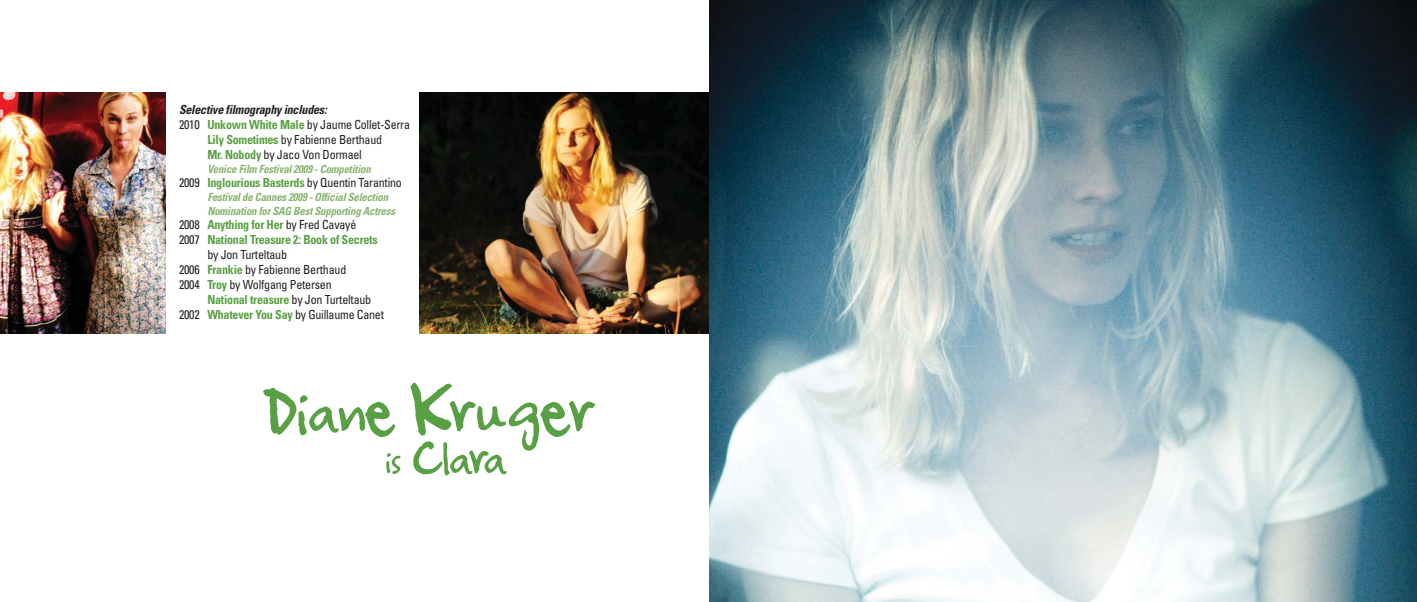
<style>
.page{position:relative;width:1417px;height:602px;background:#fff}
.page>*{position:absolute;margin:0;border:0;box-sizing:border-box;transform-origin:0 0}
.t1{font:condensed 12.5px "Univers";letter-spacing:-.02em;color:#231f20;scale:.96 1}
.t2{font:700 condensed 12.5px "Univers";letter-spacing:-.02em;color:#59a044;scale:.96 1}
.t3{font:italic 700 condensed 12.5px "Univers";letter-spacing:-.02em;color:#231f20;scale:.96 1}
.t4{font:italic 700 condensed 11.25px/13.5px "Univers";letter-spacing:-.02em;color:#8ab471;scale:.96 1}
.s1{font-weight:700;color:#59a044}
.s2{font-weight:400;color:#231f20}
</style>
<div class="page">
<img style="left:419px;top:92px;width:290px;height:241px">
<img style="left:709px;top:0;width:707px;height:601px">
<svg style="left:263px;top:387px;width:132px;height:50px"></svg>
<svg style="left:411px;top:382px;width:184px;height:93px"></svg>
<svg style="left:386px;top:453px;width:14px;height:20px"></svg>
<img style="left:0;top:92px;width:165px;height:241px">
<p class="t3" style="left:179px;top:104px;width:155px">Selective filmography includes:</p>
<p class="t1" style="left:179px;top:119px;width:242px">2010 <span class="s1">Unkown White Male</span> by Jaume Collet-Serra</p>
<p class="t1" style="left:207px;top:134px;width:183px"><span class="s1">Lily Sometimes</span> by Fabienne Berthaud</p>
<p class="t1" style="left:207px;top:149px;width:162px"><span class="s1">Mr. Nobody</span> by Jaco Von Dormael</p>
<p class="t4" style="left:207px;top:163px;width:172px">Venice Film Festival 2009 - Competition</p>
<p class="t1" style="left:179px;top:178px;width:234px">2009 <span class="s1">Inglourious Basterds</span> by Quentin Tarantino</p>
<p class="t4" style="left:207px;top:191px;width:197px">Festival de Cannes 2009 - Official Selection<br>Nomination for SAG Best Supporting Actress</p>
<p class="t1" style="left:179px;top:220px;width:186px">2008 <span class="s1">Anything for Her</span> by Fred Cavayé</p>
<p class="t2" style="left:179px;top:235px;width:208px"><span class="s2">2007</span> National Treasure 2: Book of Secrets</p>
<p class="t1" style="left:207px;top:250px;width:85px">by Jon Turteltaub</p>
<p class="t1" style="left:179px;top:265px;width:176px">2006 <span class="s1">Frankie</span> by Fabienne Berthaud</p>
<p class="t1" style="left:179px;top:280px;width:160px">2004 <span class="s1">Troy</span> by Wolfgang Petersen</p>
<p class="t2" style="left:207px;top:295px;width:172px">National treasure <span class="s2">by Jon Turteltaub</span></p>
<p class="t1" style="left:179px;top:310px;width:215px">2002 <span class="s1">Whatever You Say</span> by Guillaume Canet</p>
</div>
